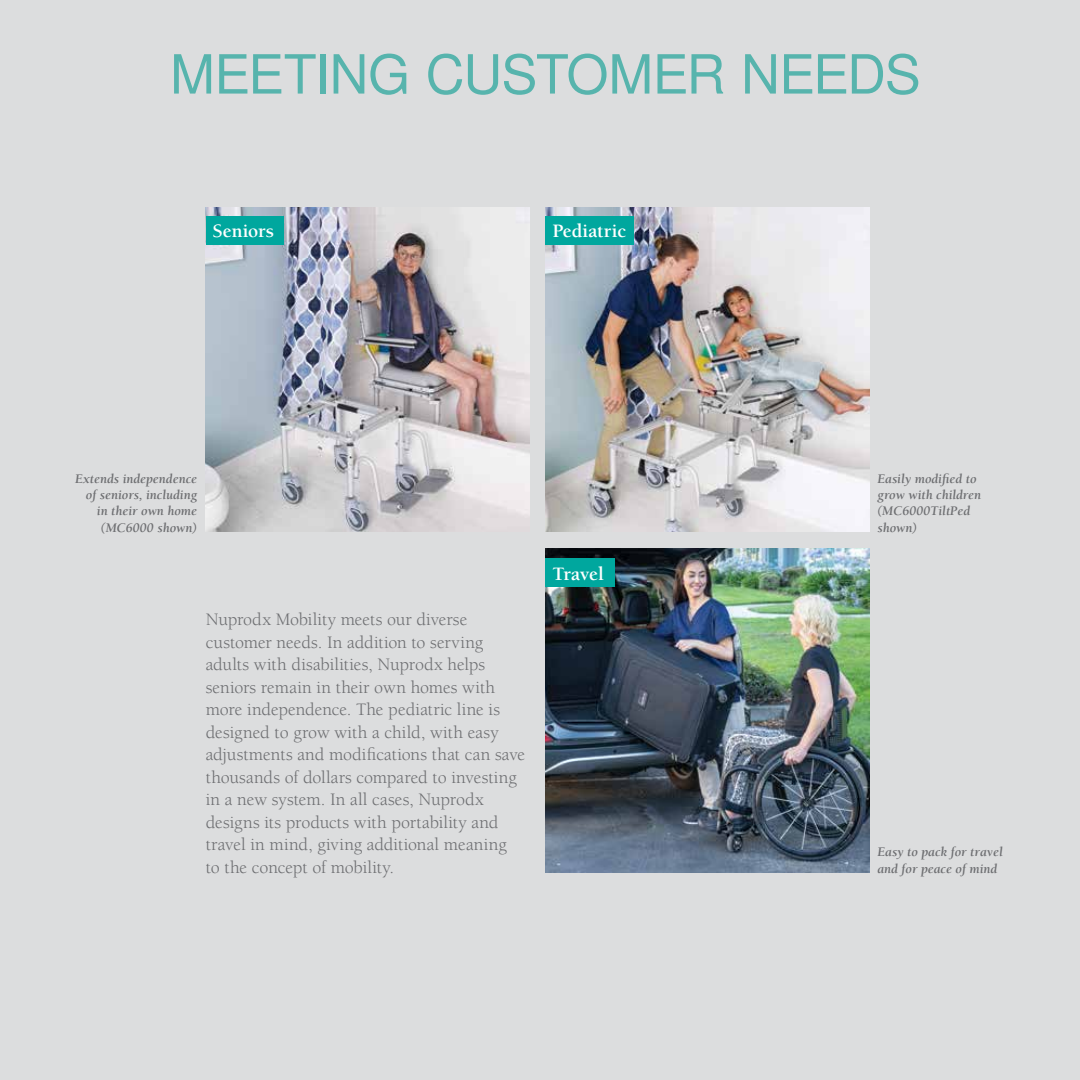
<style>
.page{position:relative;width:1080px;height:1080px;background:#dcddde}
.page>*{position:absolute;margin:0;border:0;box-sizing:border-box;transform-origin:0 0}
.t1{font:54px "Nimbus San L";letter-spacing:-.025em;color:#57b4ad}
.t2{font:700 19.5px "Berkeley Std";letter-spacing:-.005em;color:#fff}
.t3{font:18px/22.5px "Berkeley Std";color:#6d6e71}
.t4{font:italic 700 13.5px/16.2px "Berkeley Std";color:#6d6e71}
</style>
<div class="page">
<img style="left:545px;top:549px;width:324px;height:324px">
<img style="left:206px;top:208px;width:324px;height:324px">
<img style="left:545px;top:208px;width:324px;height:324px">
<div style="left:206px;top:217px;width:78px;height:28px;background:#00a79e"></div>
<div style="left:546px;top:217px;width:88px;height:28px;background:#00a79e"></div>
<div style="left:546px;top:559px;width:69px;height:28px;background:#00a79e"></div>
<h1 class="t1" style="left:170px;top:36px;width:752px">MEETING CUSTOMER NEEDS</h1>
<p class="t2" style="left:212px;top:221px;width:63px">Seniors</p>
<p class="t2" style="left:552px;top:221px;width:75px">Pediatric</p>
<p class="t4" style="left:75px;top:471px;width:123px;text-align:right">Extends independence of seniors, including in their own home (MC6000 shown)</p>
<p class="t3" style="left:206px;top:608px;width:321px">Nuprodx Mobility meets our diverse customer needs. In addition to serving adults with disabilities, Nuprodx helps seniors remain in their own homes with more independence. The pediatric line is designed to grow with a child, with easy adjustments and modifications that can save thousands of dollars compared to investing in a new system. In all cases, Nuprodx designs its products with portability and travel in mind, giving additional meaning<br>to the concept of mobility.</p>
<p class="t2" style="left:552px;top:563px;width:53px">Travel</p>
<p class="t4" style="left:878px;top:471px;width:105px">Easily modified to grow with children (MC6000TiltPed shown)</p>
<p class="t4" style="left:878px;top:844px;width:127px">Easy to pack for travel and for peace of mind</p>
</div>
